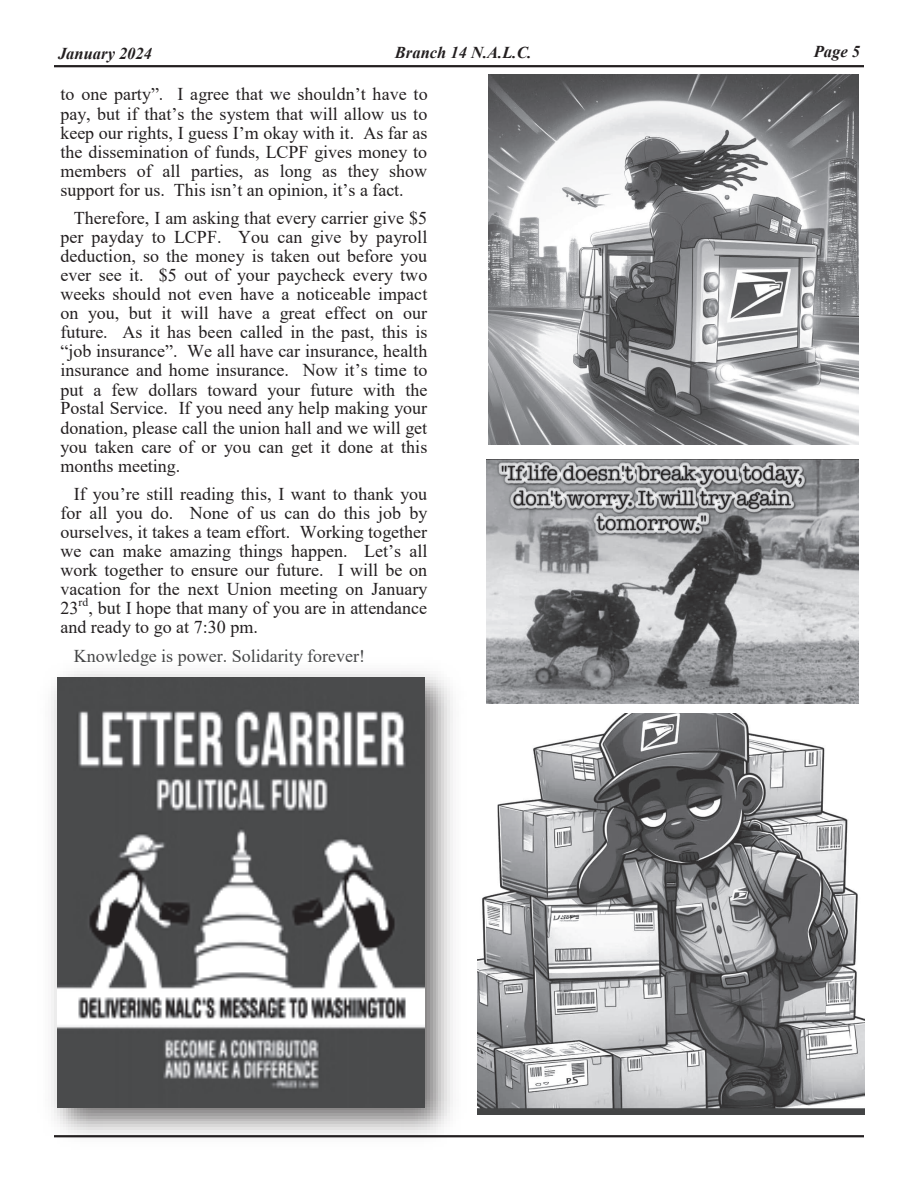
<style>
.page{position:relative;width:918px;height:1188px;background:#fff}
.page>*{position:absolute;margin:0;border:0;box-sizing:border-box;transform-origin:0 0}
.t1{font:18px/19px "Times New Roman";color:#231f20;text-align:justify}
.t2{font:18px "Times New Roman";color:#464748}
.t3{font:italic 700 16.5px "Times New Roman";color:#231f20}
</style>
<div class="page">
<hr style="left:54px;top:65px;width:810px;height:2px;background:#231f20">
<hr style="left:54px;top:1135px;width:810px;height:2px;background:#231f20">
<img style="left:51px;top:671px;width:419px;height:467px">
<img style="left:57px;top:678px;width:368px;height:430px">
<img style="left:488px;top:74px;width:370px;height:370px">
<img style="left:486px;top:460px;width:372px;height:243px">
<img style="left:478px;top:714px;width:386px;height:401px">
<p class="t3" style="left:58px;top:42px;width:96px">January 2024</p>
<p class="t3" style="left:395px;top:41px;width:138px">Branch 14 N.A.L.C.</p>
<p class="t3" style="left:814px;top:40px;width:48px">Page 5</p>
<p class="t1" style="left:60px;top:84px;width:369px">to one party”. I agree that we shouldn’t have to pay, but if that’s the system that will allow us to keep our rights, I guess I’m okay with it. As far as the dissemination of funds, LCPF gives money to members of all parties, as long as they show support for us. This isn’t an opinion, it’s a fact.</p>
<p class="t1" style="left:60px;top:208px;width:369px;text-indent:14px">Therefore, I am asking that every carrier give $5 per payday to LCPF. You can give by payroll deduction, so the money is taken out before you ever see it. $5 out of your paycheck every two weeks should not even have a noticeable impact on you, but it will have a great effect on our future. As it has been called in the past, this is “job insurance”. We all have car insurance, health insurance and home insurance. Now it’s time to put a few dollars toward your future with the Postal Service. If you need any help making your donation, please call the union hall and we will get you taken care of or you can get it done at this months meeting.</p>
<p class="t1" style="left:60px;top:484px;width:369px;text-indent:14px">If you’re still reading this, I want to thank you for all you do. None of us can do this job by ourselves, it takes a team effort. Working together we can make amazing things happen. Let’s all work together to ensure our future. I will be on vacation for the next Union meeting on January 23<sup>rd</sup>, but I hope that many of you are in attendance and ready to go at 7:30 pm.</p>
<p class="t2" style="left:74px;top:644px;width:293px">Knowledge is power. Solidarity forever!</p>
</div>
